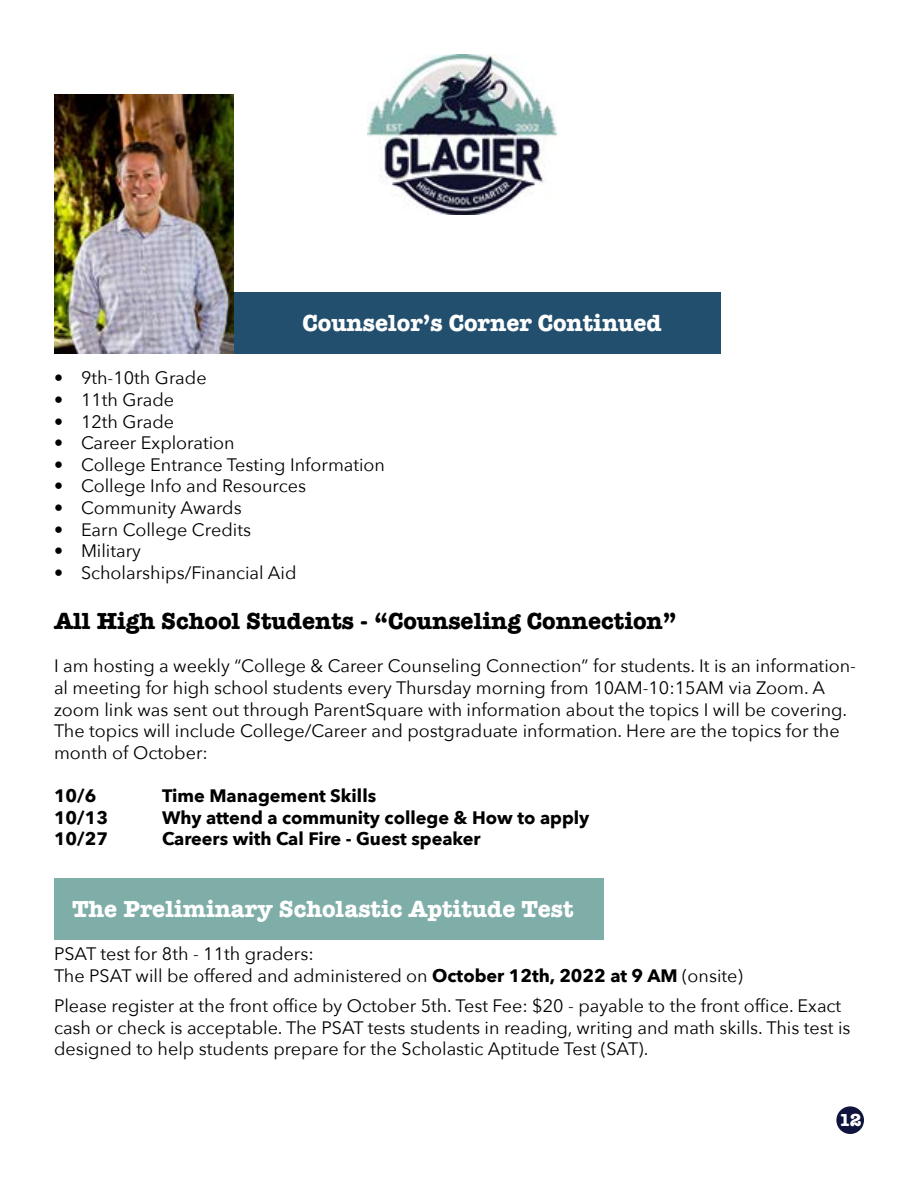
<style>
.page{position:relative;width:918px;height:1188px;background:#fff}
.page>*{position:absolute;margin:0;border:0;box-sizing:border-box;transform-origin:0 0}
.t1{font:700 24px "American Typewriter";color:#fff}
.t2{font:700 24px "American Typewriter";color:#000}
.t3{font:18px/21.6px "Avenir Next";color:#000}
.t4{font:700 18px "Avenir Next";color:#000}
.t5{font:700 18px "American Typewriter";color:#fff}
.s1{font-weight:700}
</style>
<div class="page">
<div style="left:54px;top:878px;width:550px;height:61px;background:#7faea8"></div>
<img style="left:367px;top:54px;width:189px;height:161px">
<div style="left:228px;top:292px;width:492px;height:62px;background:#224f6e"></div>
<img style="left:54px;top:95px;width:179px;height:259px">
<div style="left:836px;top:1106px;width:28px;height:28px;background:#0e143c;border-radius:50%"></div>
<h1 class="t1" style="left:303px;top:302px;width:361px">Counselor’s Corner Continued</h1>
<p class="t3" style="left:54px;top:366px;width:154px">• 9th-10th Grade</p>
<p class="t3" style="left:54px;top:388px;width:122px">• 11th Grade</p>
<p class="t3" style="left:54px;top:410px;width:122px">• 12th Grade</p>
<p class="t3" style="left:54px;top:431px;width:182px">• Career Exploration</p>
<p class="t3" style="left:54px;top:453px;width:333px">• College Entrance Testing Information</p>
<p class="t3" style="left:54px;top:474px;width:254px">• College Info and Resources</p>
<p class="t3" style="left:54px;top:496px;width:189px">• Community Awards</p>
<p class="t3" style="left:54px;top:518px;width:199px">• Earn College Credits</p>
<p class="t3" style="left:54px;top:539px;width:89px">• Military</p>
<p class="t3" style="left:54px;top:561px;width:244px">• Scholarships/Financial Aid</p>
<h1 class="t2" style="left:54px;top:600px;width:624px">All High School Students - “Counseling Connection”</h1>
<p class="t3" style="left:54px;top:654px;width:804px">I am hosting a weekly “College &amp; Career Counseling Connection” for students. It is an information&shy;al meeting for high school students every Thursday morning from 10AM-10:15AM via Zoom. A zoom link was sent out through ParentSquare with information about the topics I will be covering.<br>The topics will include College/Career and postgraduate information. Here are the topics for the month of October:</p>
<p class="t4" style="left:54px;top:780px;width:44px">10/6</p>
<p class="t4" style="left:162px;top:780px;width:216px">Time Management Skills</p>
<p class="t4" style="left:54px;top:802px;width:55px">10/13</p>
<p class="t4" style="left:162px;top:802px;width:429px">Why attend a community college &amp; How to apply</p>
<p class="t4" style="left:54px;top:823px;width:55px">10/27</p>
<p class="t4" style="left:162px;top:823px;width:320px">Careers with Cal Fire - Guest speaker</p>
<h1 class="t1" style="left:72px;top:888px;width:503px">The Preliminary Scholastic Aptitude Test</h1>
<p class="t3" style="left:54px;top:943px;width:690px">PSAT test for 8th - 11th graders:<br>The PSAT will be offered and administered on <span class="s1">October 12th, 2022 at 9 AM</span> (onsite)</p>
<p class="t3" style="left:54px;top:994px;width:798px">Please register at the front office by October 5th. Test Fee: $20 - payable to the front office. Exact cash or check is acceptable. The PSAT tests students in reading, writing and math skills. This test is designed to help students prepare for the Scholastic Aptitude Test (SAT).</p>
<p class="t5" style="left:839px;top:1105px;width:25px">12</p>
</div>
